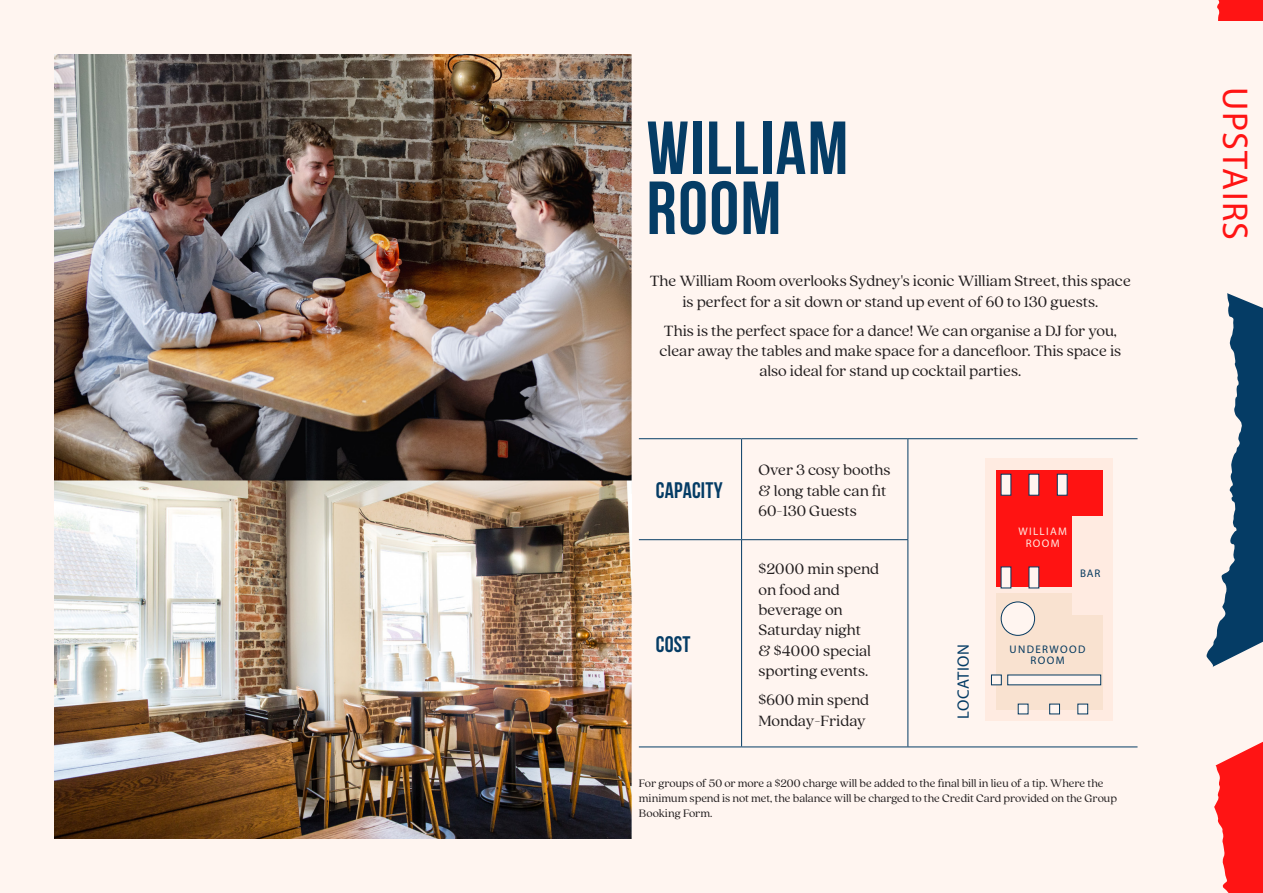
<style>
.page{position:relative;width:1263px;height:893px;background:#fff5f0}
.page>*{position:absolute;margin:0;border:0;box-sizing:border-box;transform-origin:0 0}
.t1{font:700 75px/60px "Bebas Neue";letter-spacing:.02em;color:#053c65}
.t2{font:36px "Myriad Pro";letter-spacing:.04em;color:#ff1414}
.t3{font:700 22.5px "Bebas Neue";letter-spacing:.01em;color:#053c65}
.t4{font:16.5px/20.4px "Quincy CF";letter-spacing:-.005em;color:#231f20}
.t5{font:16.5px "Myriad Pro";letter-spacing:.03em;color:#053c65}
.t6{font:12px/15px "Quincy CF";letter-spacing:-.005em;color:#231f20}
.t7{font:11.1px/11.6px "Myriad Pro";letter-spacing:.12em;color:#053c65;text-align:center}
.t8{font:11.1px/11.6px "Myriad Pro";letter-spacing:.12em;color:#fff5f0;text-align:center}
</style>
<div class="page">
<div style="left:1200px;top:353px;width:63px;height:540px;background:#053c65"></div>
<svg style="left:1242px;top:642px;width:21px;height:251px;background:#fa6e6d"></svg>
<svg style="left:1242px;top:299px;width:21px;height:54px"></svg>
<div style="left:1200px;top:0;width:63px;height:21px;background:#ff1414"></div>
<svg style="left:1200px;top:0;width:42px;height:893px;fill:#fff5f0"></svg>
<div style="left:985px;top:458px;width:128px;height:263px;background:#ffebe1"></div>
<div style="left:996px;top:470px;width:107px;height:117px;background:#ff1414"></div>
<div style="left:996px;top:593px;width:107px;height:116px;background:#f9e2d0"></div>
<div style="left:1072px;top:516px;width:36px;height:99px;background:#ffebe1"></div>
<div style="left:1018px;top:704px;width:10px;height:10px;background:#fff5f0"></div>
<div style="left:1049px;top:704px;width:11px;height:10px;background:#fff5f0;border:1px solid #053c65"></div>
<div style="left:1078px;top:704px;width:10px;height:10px;background:#fff5f0;border:1px solid #053c65"></div>
<div style="left:991px;top:675px;width:10px;height:10px;background:#fff5f0;border:1px solid #053c65"></div>
<div style="left:1001px;top:567px;width:10px;height:21px;background:#fff5f0"></div>
<div style="left:1001px;top:474px;width:10px;height:21px;background:#fff5f0"></div>
<div style="left:1029px;top:474px;width:10px;height:21px;background:#fff5f0"></div>
<div style="left:1057px;top:474px;width:10px;height:21px;background:#fff5f0;border:1px solid #053c65"></div>
<div style="left:1029px;top:567px;width:10px;height:21px;background:#fff5f0"></div>
<div style="left:1007px;top:675px;width:94px;height:10px;background:#fff5f0"></div>
<div style="left:1001px;top:602px;width:33px;height:33px;background:#fff5f0;border-radius:50%"></div>
<div style="left:1001px;top:602px;width:34px;height:33px;border:1px solid #053c65;border-radius:50%"></div>
<img style="left:54px;top:54px;width:577px;height:785px">
<hr style="left:639px;top:438px;width:102px;height:1px;background:#053c65">
<hr style="left:639px;top:539px;width:102px;height:1px;background:#053c65">
<hr style="left:639px;top:746px;width:102px;height:1px;background:#053c65">
<hr style="left:741px;top:439px;width:1px;height:100px;background:#053c65">
<hr style="left:741px;top:540px;width:1px;height:206px;background:#053c65">
<hr style="left:741px;top:438px;width:167px;height:1px;background:#053c65">
<hr style="left:908px;top:438px;width:229px;height:1px;background:#053c65">
<hr style="left:741px;top:539px;width:167px;height:1px;background:#053c65">
<hr style="left:741px;top:746px;width:167px;height:1px;background:#053c65">
<hr style="left:908px;top:746px;width:229px;height:1px;background:#053c65">
<hr style="left:907px;top:439px;width:1px;height:100px;background:#053c65">
<hr style="left:907px;top:540px;width:1px;height:206px;background:#053c65">
<p class="t1" style="left:647px;top:117px;width:203px">WILLIAM<br>ROOM</p>
<p class="t4" style="left:650px;top:270px;width:483px;text-align:center">The William Room overlooks Sydney's iconic William Street, this space is perfect for a sit down or stand up event of 60 to 130 guests.</p>
<p class="t4" style="left:660px;top:319px;width:463px;text-align:center">This is the perfect space for a dance! We can organise a DJ for you, clear away the tables and make space for a dancefloor. This space is also ideal for stand up cocktail parties.</p>
<p class="t3" style="left:656px;top:477px;width:68px">CAPACITY</p>
<p class="t3" style="left:656px;top:632px;width:36px">COST</p>
<p class="t4" style="left:759px;top:459px;width:133px">Over 3 cosy booths &amp; long table can fit<br>60-130 Guests</p>
<p class="t4" style="left:759px;top:558px;width:122px">$2000 min spend on food and beverage on<br>Saturday night<br>&amp; $4000 special sporting events.</p>
<p class="t4" style="left:759px;top:689px;width:112px">$600 min spend<br>Monday-Friday</p>
<p class="t5" style="left:953px;top:719px;width:76px;rotate:-90deg">LOCATION</p>
<p class="t8" style="left:1018px;top:526px;width:50px">WILLIAM<br>ROOM</p>
<p class="t7" style="left:1080px;top:568px;width:22px">BAR</p>
<p class="t7" style="left:1010px;top:643px;width:77px">UNDERWOOD<br>ROOM</p>
<p class="t6" style="left:639px;top:775px;width:480px">For groups of 50 or more a $200 charge will be added to the final bill in lieu of a tip. Where the minimum spend is not met, the balance will be charged to the Credit Card provided on the Group<br>Booking Form.</p>
<p class="t2" style="left:1257px;top:87px;width:155px;rotate:90deg">UPSTAIRS</p>
</div>
